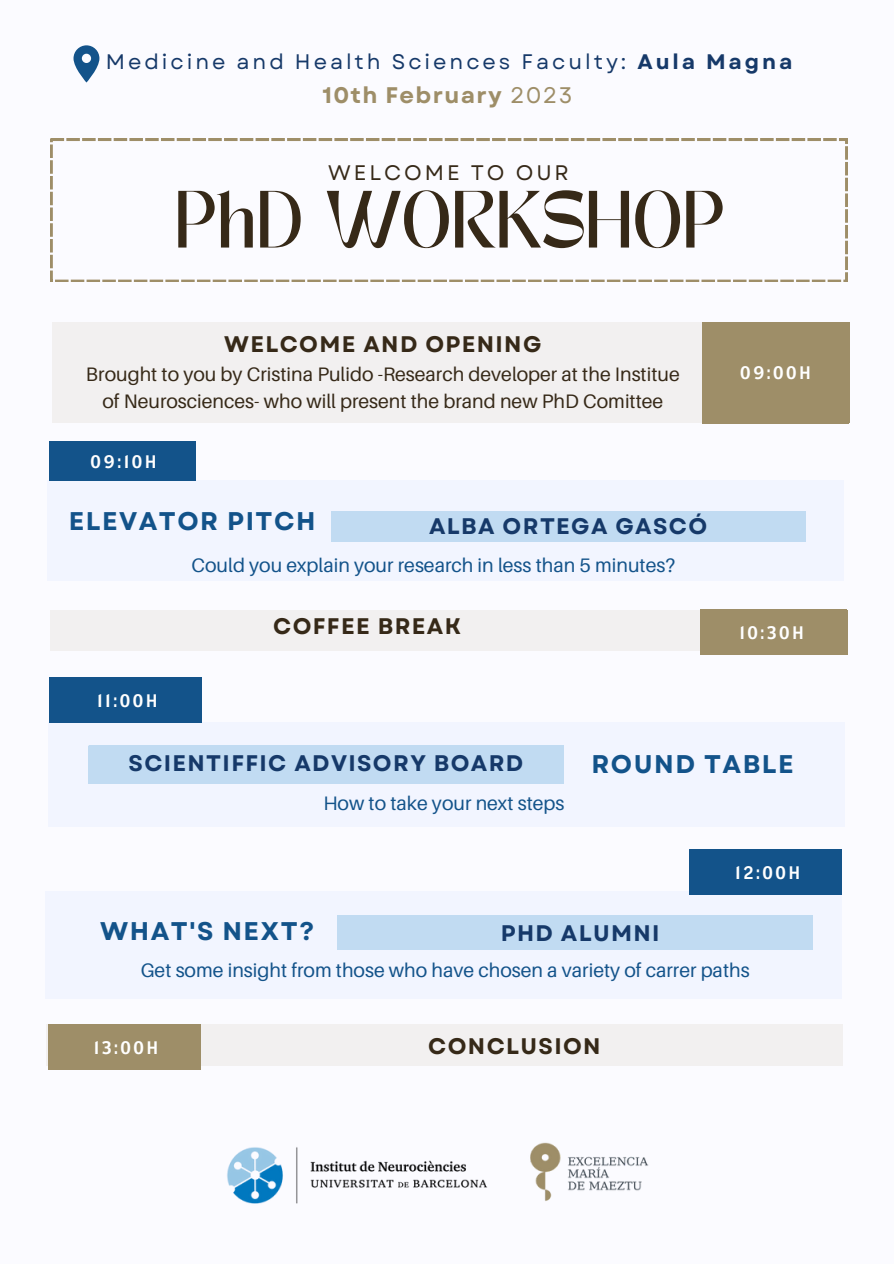
<style>
.page{position:relative;width:894px;height:1264px;background:#fff}
.page>*{position:absolute;margin:0;border:0;box-sizing:border-box;transform-origin:0 0}
.t1{font:56.7px "TAN MERINGUE";color:#362918}
.t2{font:700 25.5px "Garet";letter-spacing:.06em;color:#13538a}
.t3{font:700 22.5px "Garet";letter-spacing:.06em;color:#163969}
.t4{font:700 22.5px "Garet";letter-spacing:.06em;color:#362918}
.t5{font:700 22.5px "Garet";letter-spacing:.06em;color:#9e8e68}
.t6{font:21px "Garet";letter-spacing:.14em;color:#163969}
.t7{font:21px "Garet";letter-spacing:.14em;color:#362918}
.t8{font:19.5px "Aileron";color:#13538a}
.t9{font:19.5px/27px "Aileron";color:#362918;text-align:center}
.t10{font:18px "Alatsi";letter-spacing:.14em;color:#fff}
.s1{font-weight:700}
.s2{font-weight:400}
</style>
<div class="page">
<div style="left:0;top:0;width:893px;height:1263px;background:#fbfbff"></div>
<div style="left:47px;top:480px;width:796px;height:100px;background:#f2f5ff"></div>
<div style="left:331px;top:511px;width:474px;height:30px;background:#c1dbf2"></div>
<div style="left:48px;top:722px;width:796px;height:104px;background:#f2f5ff"></div>
<div style="left:89px;top:745px;width:474px;height:38px;background:#c1dbf2"></div>
<div style="left:49px;top:677px;width:152px;height:45px;background:#13538a"></div>
<div style="left:45px;top:891px;width:796px;height:107px;background:#f2f5ff"></div>
<div style="left:338px;top:915px;width:473px;height:34px;background:#c1dbf2"></div>
<div style="left:689px;top:849px;width:152px;height:45px;background:#13538a"></div>
<div style="left:50px;top:609px;width:796px;height:42px;background:#f2f0f0"></div>
<div style="left:700px;top:609px;width:146px;height:45px;background:#9e8e68"></div>
<div style="left:47px;top:1024px;width:796px;height:41px;background:#f2f0f0"></div>
<div style="left:48px;top:1024px;width:152px;height:45px;background:#9e8e68"></div>
<svg style="left:51px;top:139px;width:796px;height:143px"></svg>
<div style="left:49px;top:442px;width:146px;height:38px;background:#13538a"></div>
<svg style="left:73px;top:45px;width:26px;height:37px"></svg>
<img style="left:227px;top:1142px;width:422px;height:62px">
<div style="left:52px;top:322px;width:796px;height:101px;background:#f2f0f0"></div>
<div style="left:702px;top:322px;width:146px;height:102px;background:#9e8e68"></div>
<p class="t6" style="left:106px;top:47px;width:688px">Medicine and Health Sciences Faculty: <span class="s1">Aula Magna</span></p>
<p class="t5" style="left:322px;top:79px;width:251px">10th February <span class="s2">2023</span></p>
<p class="t7" style="left:328px;top:158px;width:242px">WELCOME TO OUR</p>
<h1 class="t1" style="left:174px;top:190px;width:552px">PhD WORKSHOP</h1>
<p class="t4" style="left:224px;top:327px;width:318px">WELCOME AND OPENING</p>
<p class="t9" style="left:86px;top:360px;width:595px">Brought to you by Cristina Pulido -Research developer at the Institue of Neurosciences- who will present the brand new PhD Comittee</p>
<p class="t10" style="left:91px;top:450px;width:68px">09:10H</p>
<h2 class="t2" style="left:69px;top:502px;width:248px">ELEVATOR PITCH</h2>
<p class="t3" style="left:429px;top:510px;width:279px">ALBA ORTEGA GASCÓ</p>
<p class="t8" style="left:191px;top:553px;width:485px">Could you explain your research in less than 5 minutes?</p>
<p class="t10" style="left:97px;top:688px;width:62px">11:00H</p>
<p class="t4" style="left:273px;top:610px;width:189px">COFFEE BREAK</p>
<p class="t10" style="left:740px;top:360px;width:72px">09:00H</p>
<p class="t10" style="left:739px;top:620px;width:66px">10:30H</p>
<p class="t3" style="left:128px;top:747px;width:396px">SCIENTIFFIC ADVISORY BOARD</p>
<p class="t8" style="left:323px;top:791px;width:242px">How to take your next steps</p>
<h2 class="t2" style="left:591px;top:745px;width:204px">ROUND TABLE</h2>
<p class="t10" style="left:735px;top:860px;width:66px">12:00H</p>
<h2 class="t2" style="left:100px;top:912px;width:215px">WHAT'S NEXT?</h2>
<p class="t3" style="left:500px;top:917px;width:160px">PHD ALUMNI</p>
<p class="t8" style="left:141px;top:958px;width:610px">Get some insight from those who have chosen a variety of carrer paths</p>
<p class="t10" style="left:94px;top:1036px;width:66px">13:00H</p>
<p class="t4" style="left:428px;top:1029px;width:174px">CONCLUSION</p>
</div>
